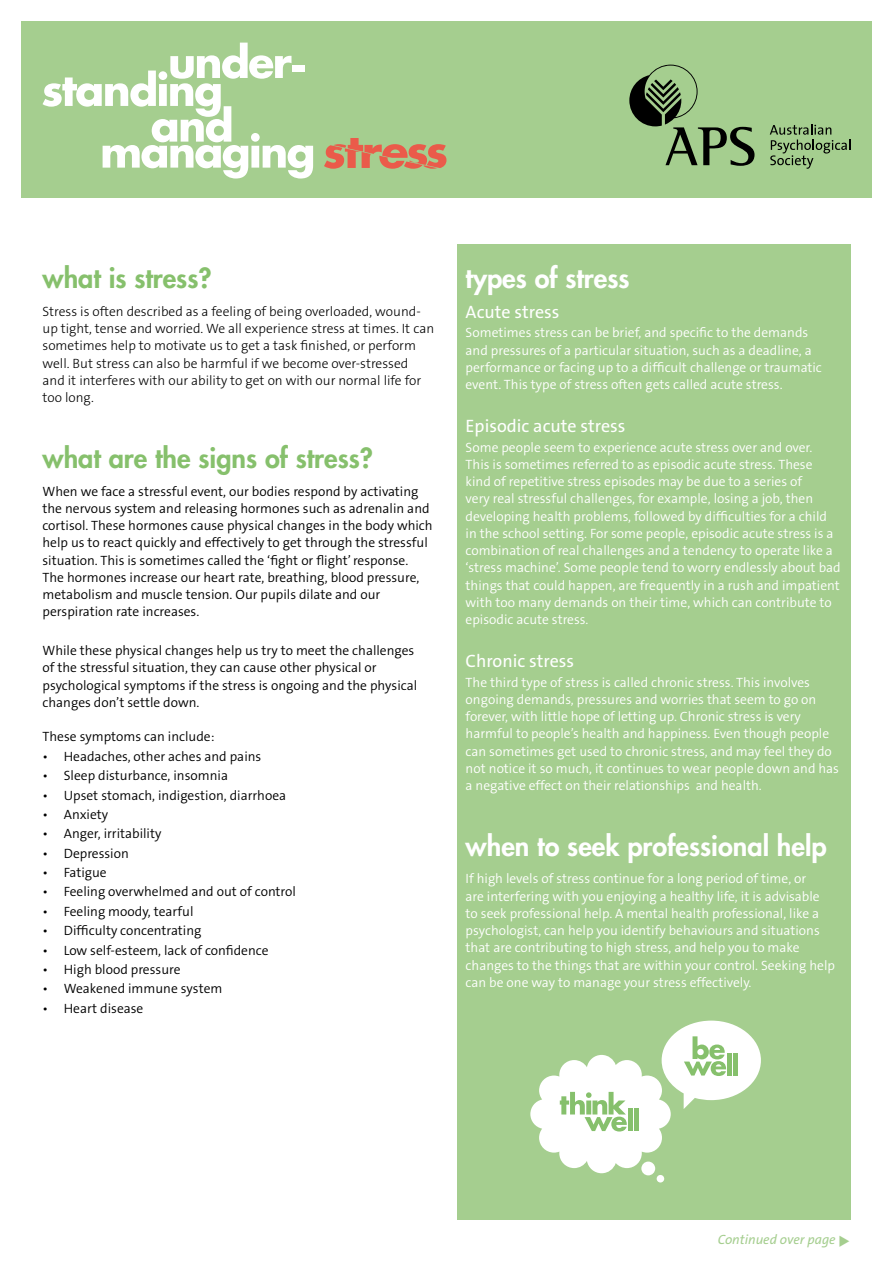
<style>
.page{position:relative;width:893px;height:1263px;background:#fff}
.page>*{position:absolute;margin:0;border:0;box-sizing:border-box;transform-origin:0 0}
.t1{font:800 27px "Futura Std";color:#fff}
.t2{font:800 27px "Futura Std";color:#86c06c}
.t3{font:18px "The Sans B5 Plain";color:#fff}
.t4{font:300 13.5px/17.2px "The Sans B4";color:#fff}
.t5{font:300 13.5px/17.2px "The Sans B4";color:#000}
.t6{font:300 13.5px/17.2px "The Sans B3";color:#000}
.t7{font:italic 13.5px "The Sans B5 Plain";color:#a5ce8f}
</style>
<div class="page">
<div style="left:21px;top:21px;width:851px;height:177px;background:#a5ce8f"></div>
<svg style="left:43px;top:43px;width:270px;height:136px"></svg>
<svg style="left:324px;top:138px;width:122px;height:31px"></svg>
<svg style="left:770px;top:124px;width:80px;height:45px"></svg>
<svg style="left:629px;top:65px;width:125px;height:101px"></svg>
<div style="left:457px;top:244px;width:393px;height:976px;background:#a5ce8f"></div>
<div style="left:657px;top:1175px;width:7px;height:7px;background:#fff;border-radius:50%"></div>
<div style="left:641px;top:1161px;width:14px;height:14px;background:#fff;border-radius:50%"></div>
<svg style="left:530px;top:1020px;width:231px;height:153px"></svg>
<div style="left:727px;top:1053px;width:5px;height:22px;background:#86c06c"></div>
<div style="left:733px;top:1053px;width:5px;height:22px;background:#86c06c"></div>
<h1 class="t2" style="left:43px;top:261px;width:171px">what is stress?</h1>
<p class="t6" style="left:43px;top:303px;width:393px">Stress is often described as a feeling of being overloaded, wound&shy;up tight, tense and worried. We all experience stress at times. It can sometimes help to motivate us to get a task finished, or perform well. But stress can also be harmful if we become over-stressed<br>and it interferes with our ability to get on with our normal life for too long.</p>
<h1 class="t2" style="left:43px;top:441px;width:332px">what are the signs of stress?</h1>
<p class="t5" style="left:43px;top:483px;width:392px">When we face a stressful event, our bodies respond by activating the nervous system and releasing hormones such as adrenalin and cortisol. These hormones cause physical changes in the body which help us to react quickly and effectively to get through the stressful situation. This is sometimes called the ‘fight or flight’ response.<br>The hormones increase our heart rate, breathing, blood pressure, metabolism and muscle tension. Our pupils dilate and our perspiration rate increases.</p>
<p class="t5" style="left:43px;top:642px;width:376px">While these physical changes help us try to meet the challenges of the stressful situation, they can cause other physical or psychological symptoms if the stress is ongoing and the physical changes don’t settle down.</p>
<p class="t5" style="left:43px;top:729px;width:174px">These symptoms can include:</p>
<p class="t5" style="left:43px;top:748px;width:220px">• Headaches, other aches and pains</p>
<p class="t5" style="left:43px;top:767px;width:187px">• Sleep disturbance, insomnia</p>
<p class="t5" style="left:43px;top:787px;width:245px">• Upset stomach, indigestion, diarrhoea</p>
<p class="t5" style="left:43px;top:806px;width:67px">• Anxiety</p>
<p class="t5" style="left:43px;top:825px;width:120px">• Anger, irritability</p>
<p class="t5" style="left:43px;top:845px;width:88px">• Depression</p>
<p class="t5" style="left:43px;top:864px;width:66px">• Fatigue</p>
<p class="t5" style="left:43px;top:884px;width:255px">• Feeling overwhelmed and out of control</p>
<p class="t5" style="left:43px;top:903px;width:152px">• Feeling moody, tearful</p>
<p class="t5" style="left:43px;top:922px;width:160px">• Difficulty concentrating</p>
<p class="t5" style="left:43px;top:942px;width:228px">• Low self-esteem, lack of confidence</p>
<p class="t5" style="left:43px;top:961px;width:139px">• High blood pressure</p>
<p class="t5" style="left:43px;top:980px;width:181px">• Weakened immune system</p>
<p class="t5" style="left:43px;top:1000px;width:102px">• Heart disease</p>
<h1 class="t1" style="left:466px;top:261px;width:165px">types of stress</h1>
<h2 class="t3" style="left:466px;top:302px;width:95px">Acute stress</h2>
<p class="t4" style="left:466px;top:325px;width:358px">Sometimes stress can be brief, and specific to the demands and pressures of a particular situation, such as a deadline, a performance or facing up to a difficult challenge or traumatic event. This type of stress often gets called acute stress.</p>
<h2 class="t3" style="left:466px;top:416px;width:161px">Episodic acute stress</h2>
<p class="t4" style="left:466px;top:439px;width:377px">Some people seem to experience acute stress over and over.<br>This is sometimes referred to as episodic acute stress. These kind of repetitive stress episodes may be due to a series of<br>very real stressful challenges, for example, losing a job, then developing health problems, followed by difficulties for a child in the school setting. For some people, episodic acute stress is a combination of real challenges and a tendency to operate like a ‘stress machine’. Some people tend to worry endlessly about bad things that could happen, are frequently in a rush and impatient with too many demands on their time, which can contribute to episodic acute stress.</p>
<h2 class="t3" style="left:466px;top:651px;width:110px">Chronic stress</h2>
<p class="t4" style="left:466px;top:674px;width:375px">The third type of stress is called chronic stress. This involves ongoing demands, pressures and worries that seem to go on forever, with little hope of letting up. Chronic stress is very harmful to people’s health and happiness. Even though people can sometimes get used to chronic stress, and may feel they do not notice it so much, it continues to wear people down and has a negative effect on their relationships and health.</p>
<h1 class="t1" style="left:466px;top:828px;width:363px">when to seek professional help</h1>
<p class="t4" style="left:466px;top:871px;width:371px">If high levels of stress continue for a long period of time, or<br>are interfering with you enjoying a healthy life, it is advisable to seek professional help. A mental health professional, like a psychologist, can help you identify behaviours and situations that are contributing to high stress, and help you to make changes to the things that are within your control. Seeking help can be one way to manage your stress effectively.</p>
<p class="t7" style="left:718px;top:1232px;width:134px">Continued over page ◆</p>
</div>
